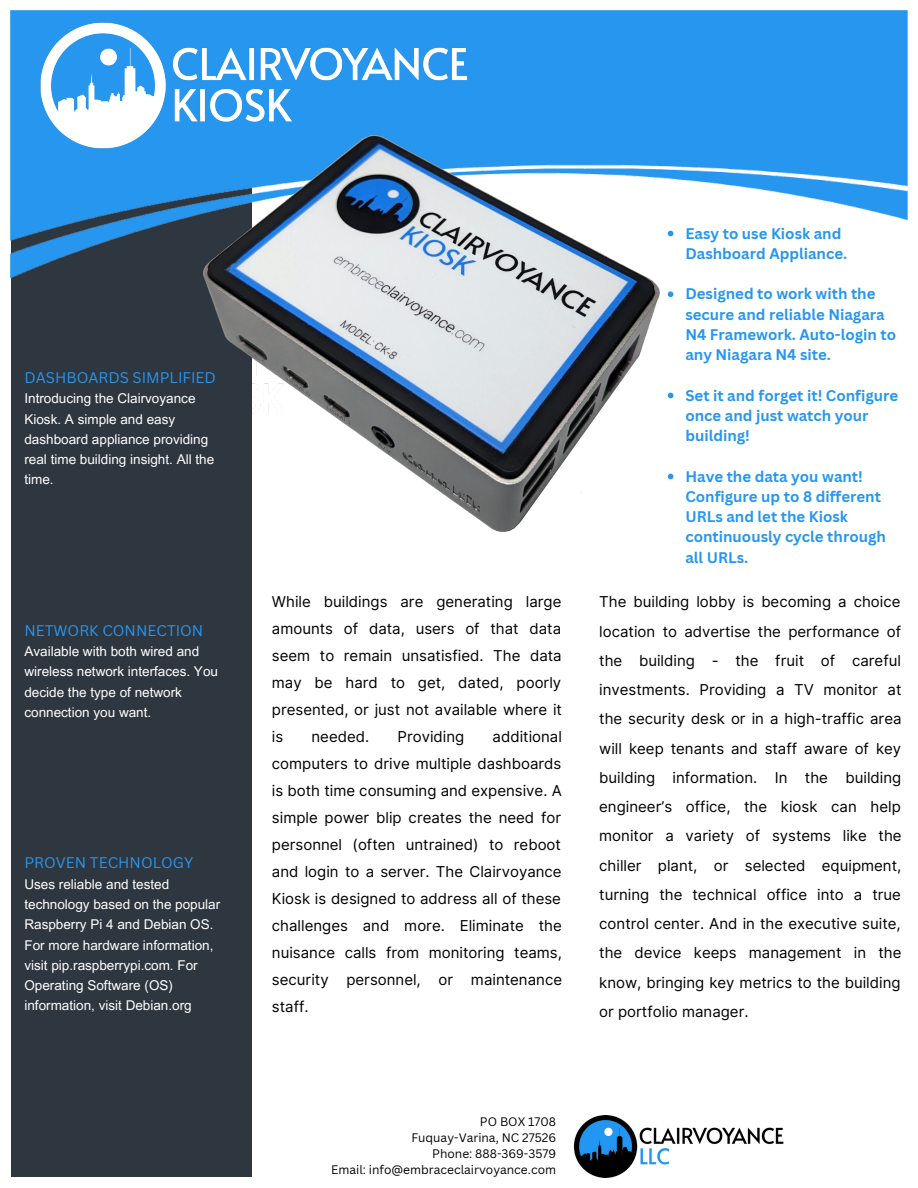
<style>
.page{position:relative;width:918px;height:1188px;background:#fff}
.page>*{position:absolute;margin:0;border:0;box-sizing:border-box;transform-origin:0 0}
.t1{font:15px/27px "Inter";color:#000;text-align:justify}
.t2{font:700 15px/20.2px "Canva Sans";color:#2696ef}
.t3{font:15px "Canva Sans";color:#2696ef}
.t4{font:13.5px/20.2px "Arial MT Pro";color:#fff}
.t5{font:12px "Canva Sans";color:#000}
</style>
<div class="page">
<div style="left:11px;top:86px;width:241px;height:1091px;background:#2e3640"></div>
<img style="left:11px;top:11px;width:896px;height:268px">
<img style="left:203px;top:136px;width:457px;height:396px">
<img style="left:24px;top:23px;width:463px;height:126px">
<img style="left:573px;top:1116px;width:211px;height:61px">
<svg style="left:668px;top:231px;width:5px;height:5px"></svg>
<svg style="left:668px;top:291px;width:5px;height:6px"></svg>
<svg style="left:668px;top:393px;width:5px;height:5px"></svg>
<svg style="left:668px;top:474px;width:5px;height:5px"></svg>
<p class="t3" style="left:24px;top:367px;width:193px">DASHBOARDS SIMPLIFIED</p>
<p class="t4" style="left:24px;top:390px;width:191px">Introducing the Clairvoyance<br>Kiosk. A simple and easy dashboard appliance providing real time building insight. All the time.</p>
<p class="t3" style="left:24px;top:620px;width:180px">NETWORK CONNECTION</p>
<p class="t4" style="left:24px;top:643px;width:195px">Available with both wired and wireless network interfaces. You decide the type of network connection you want.</p>
<p class="t3" style="left:24px;top:852px;width:170px">PROVEN TECHNOLOGY</p>
<p class="t4" style="left:24px;top:876px;width:197px">Uses reliable and tested technology based on the popular<br>Raspberry Pi 4 and Debian OS.</p>
<p class="t4" style="left:24px;top:936px;width:191px">For more hardware information, visit pip.raspberrypi.com. For<br>Operating Software (OS) information, visit Debian.org</p>
<p class="t1" style="left:272px;top:588px;width:292px">While buildings are generating large amounts of data, users of that data seem to remain unsatisfied. The data may be hard to get, dated, poorly presented, or just not available where it is</p>
<p class="t1" style="left:272px;top:723px;width:292px;text-indent:221px">additional computers to drive multiple dashboards is both time consuming and expensive. A simple power blip creates the need for personnel (often untrained) to reboot and login to a server. The Clairvoyance Kiosk is designed to address all of these challenges and more. Eliminate the nuisance calls from monitoring teams, security personnel, or maintenance staff.</p>
<p class="t1" style="left:312px;top:723px;width:59px">needed.</p>
<p class="t1" style="left:397px;top:723px;width:68px">Providing</p>
<p class="t2" style="left:685px;top:223px;width:163px">Easy to use Kiosk and<br>Dashboard Appliance.</p>
<p class="t2" style="left:685px;top:283px;width:212px">Designed to work with the secure and reliable Niagara<br>N4 Framework. Auto-login to any Niagara N4 site.</p>
<p class="t2" style="left:685px;top:385px;width:214px">Set it and forget it! Configure once and just watch your building!</p>
<p class="t2" style="left:685px;top:466px;width:202px">Have the data you want!<br>Configure up to 8 different<br>URLs and let the Kiosk continuously cycle through all URLs.</p>
<p class="t1" style="left:599px;top:587px;width:304px;line-height:29.2px">The building lobby is becoming a choice location to advertise the performance of the building - the fruit of careful investments. Providing a TV monitor at the security desk or in a high-traffic area will keep tenants and staff aware of key building information. In the building engineer’s office, the kiosk can help monitor a variety of systems like the chiller plant, or selected equipment, turning the technical office into a true control center. And in the executive suite, the device keeps management in the know, bringing key metrics to the building or portfolio manager.</p>
<p class="t5" style="left:480px;top:1114px;width:78px">PO BOX 1708</p>
<p class="t5" style="left:411px;top:1130px;width:146px">Fuquay-Varina, NC 27526</p>
<p class="t5" style="left:432px;top:1146px;width:125px">Phone: 888-369-3579</p>
<p class="t5" style="left:331px;top:1162px;width:226px">Email: info@embraceclairvoyance.com</p>
</div>
